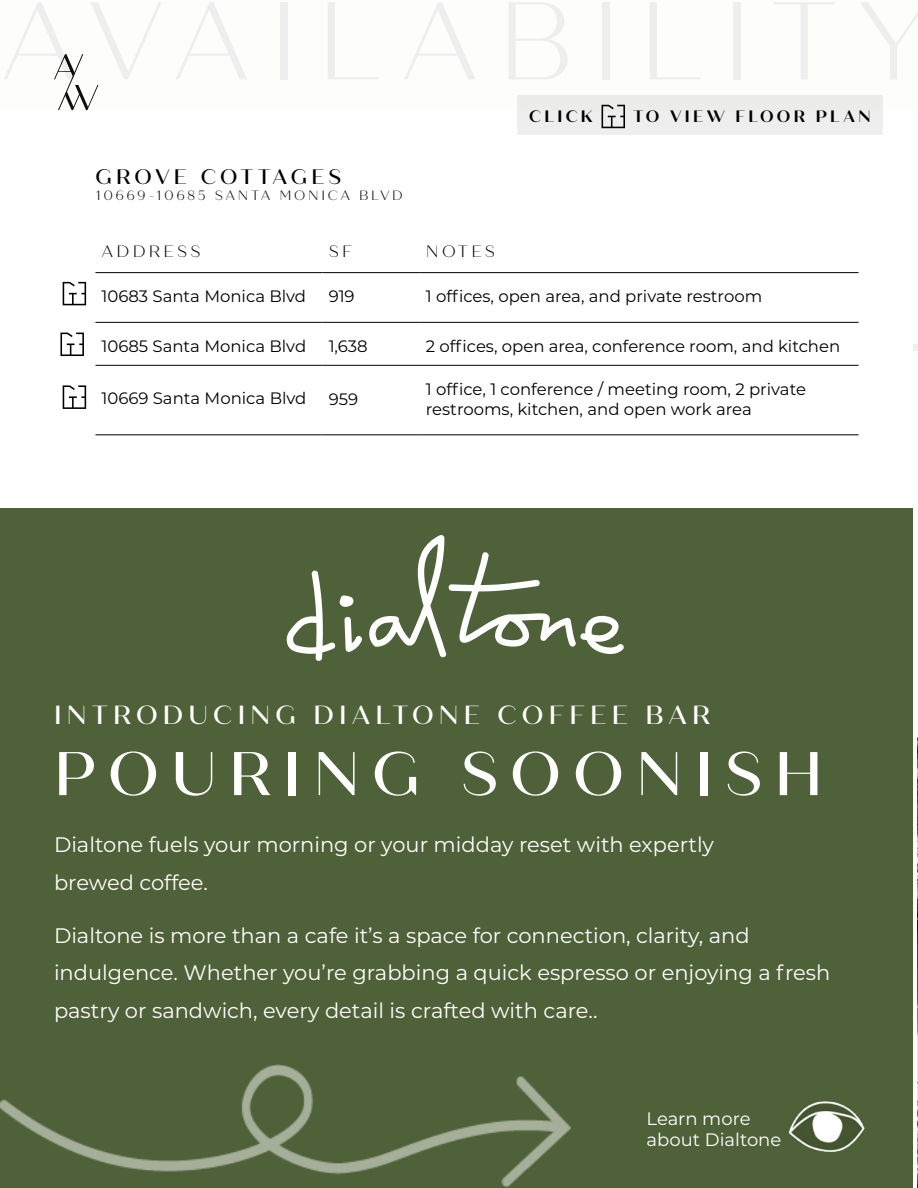
<style>
.page{position:relative;width:918px;height:1188px;background:#fff}
.page>*{position:absolute;margin:0;border:0;box-sizing:border-box;transform-origin:0 0}
.t1{font:500 61.5px "Quiche Sans";letter-spacing:.2em;color:#fff}
.t2{font:500 26.25px "Quiche Sans";letter-spacing:.2em;color:#fff}
.t3{font:21px/37.5px "Montserrat";color:#fff}
.t4{font:500 21px "Quiche Sans";letter-spacing:.19em;color:#000}
.t5{font:18px/21px "Montserrat";color:#fff}
.t6{font:16.5px/19.8px "Montserrat";color:#000}
.t7{font:700 16.5px "Quiche Sans";letter-spacing:.2em;color:#000}
.t8{font:300 16.5px "Quiche Sans";letter-spacing:.2em;color:#000}
.t9{font:300 13.5px "Quiche Sans";letter-spacing:.185em;color:#000}
</style>
<div class="page">
<div style="left:0;top:509px;width:913px;height:679px;background:#4f6138"></div>
<img style="left:0;top:1064px;width:570px;height:123px">
<img style="left:917px;top:738px;width:1px;height:286px">
<hr style="left:95px;top:272px;width:228px;height:1px;background:#000">
<hr style="left:323px;top:272px;width:97px;height:1px;background:#000">
<hr style="left:420px;top:272px;width:439px;height:1px;background:#000">
<hr style="left:95px;top:322px;width:228px;height:1px;background:#000">
<hr style="left:323px;top:322px;width:97px;height:1px;background:#000">
<hr style="left:420px;top:322px;width:439px;height:1px;background:#000">
<hr style="left:95px;top:365px;width:228px;height:1px;background:#000">
<hr style="left:323px;top:365px;width:97px;height:1px;background:#000">
<hr style="left:420px;top:365px;width:439px;height:1px;background:#000">
<hr style="left:95px;top:435px;width:228px;height:1px;background:#000">
<hr style="left:323px;top:435px;width:97px;height:1px;background:#000">
<hr style="left:420px;top:435px;width:439px;height:1px;background:#000">
<svg style="left:60px;top:333px;width:24px;height:23px"></svg>
<svg style="left:63px;top:282px;width:23px;height:23px"></svg>
<svg style="left:63px;top:385px;width:23px;height:24px"></svg>
<div style="left:517px;top:96px;width:366px;height:39px;background:#eee"></div>
<svg style="left:913px;top:344px;width:5px;height:7px"></svg>
<img style="left:788px;top:1024px;width:130px;height:164px">
<svg style="left:286px;top:570px;width:76px;height:91px"></svg>
<svg style="left:369px;top:535px;width:255px;height:123px"></svg>
<p class="t4" style="left:95px;top:164px;width:247px">GROVE COTTAGES</p>
<p class="t9" style="left:95px;top:188px;width:309px">10669-10685 SANTA MONICA BLVD</p>
<p class="t7" style="left:529px;top:106px;width:65px">CLICK</p>
<p class="t7" style="left:633px;top:106px;width:239px">TO VIEW FLOOR PLAN</p>
<p class="t8" style="left:101px;top:242px;width:101px">ADDRESS</p>
<p class="t8" style="left:329px;top:242px;width:25px">SF</p>
<p class="t8" style="left:426px;top:242px;width:71px">NOTES</p>
<p class="t6" style="left:101px;top:286px;width:206px">10683 Santa Monica Blvd</p>
<p class="t6" style="left:329px;top:286px;width:28px">919</p>
<p class="t6" style="left:426px;top:286px;width:338px">1 offices, open area, and private restroom</p>
<p class="t6" style="left:101px;top:335px;width:206px">10685 Santa Monica Blvd</p>
<p class="t6" style="left:329px;top:335px;width:41px">1,638</p>
<p class="t6" style="left:426px;top:335px;width:416px">2 offices, open area, conference room, and kitchen</p>
<p class="t6" style="left:101px;top:388px;width:206px">10669 Santa Monica Blvd</p>
<p class="t6" style="left:329px;top:388px;width:31px">959</p>
<p class="t6" style="left:426px;top:378px;width:382px">1 office, 1 conference / meeting room, 2 private restrooms, kitchen, and open work area</p>
<p class="t2" style="left:54px;top:699px;width:658px">INTRODUCING DIALTONE COFFEE BAR</p>
<h1 class="t1" style="left:54px;top:737px;width:770px">POURING SOONISH</h1>
<p class="t3" style="left:54px;top:825px;width:662px">Dialtone fuels your morning or your midday reset with expertly brewed coffee.</p>
<p class="t3" style="left:54px;top:916px;width:778px">Dialtone is more than a cafe it’s a space for connection, clarity, and indulgence. Whether you’re grabbing a quick espresso or enjoying a fresh pastry or sandwich, every detail is crafted with care..</p>
<p class="t5" style="left:647px;top:1107px;width:136px">Learn more about Dialtone</p>
</div>
